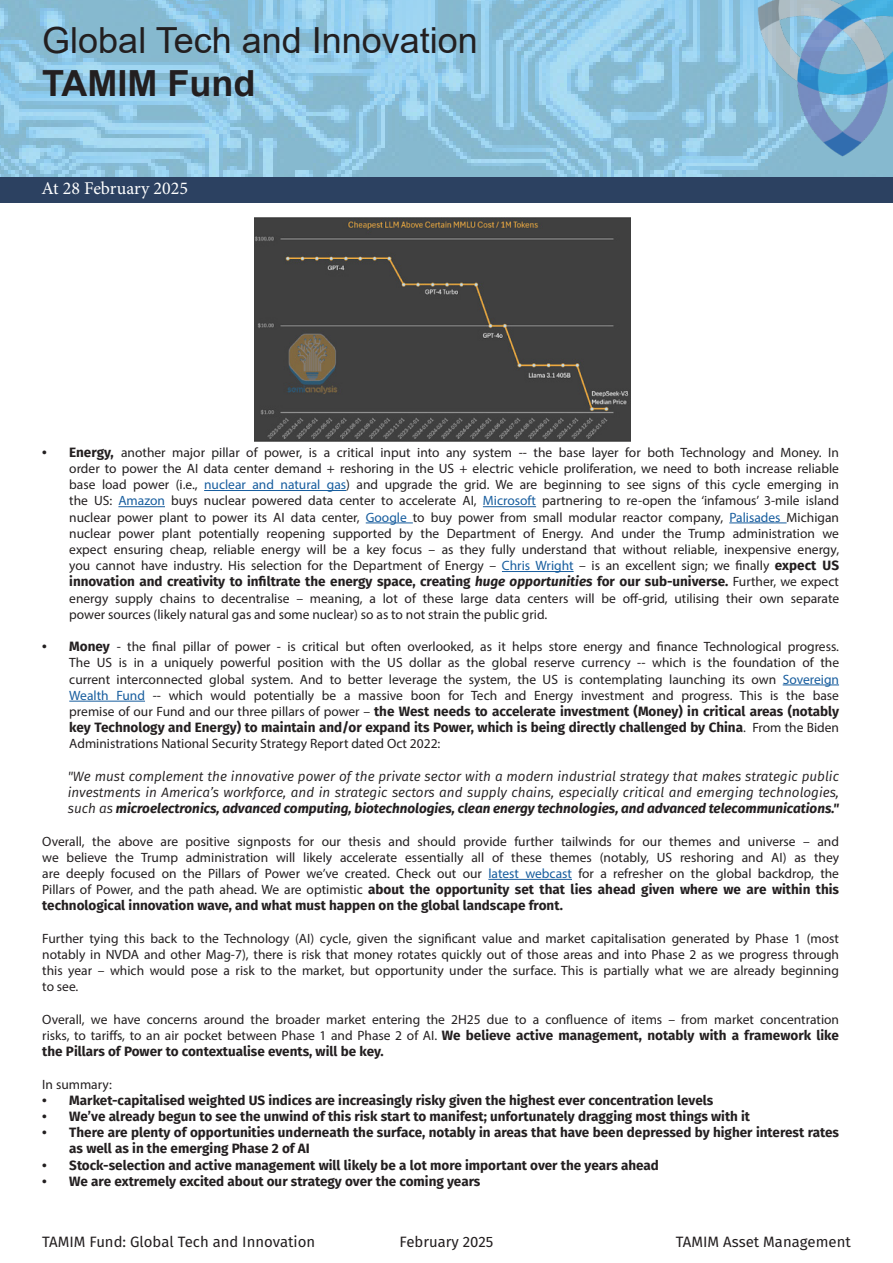
<style>
.page{position:relative;width:893px;height:1263px;background:#fff}
.page>*{position:absolute;margin:0;border:0;box-sizing:border-box;transform-origin:0 0}
.t1{font:36px "Arial";color:#231f20}
.t2{font:700 36px "Arial";color:#231f20}
.t3{font:18px "Minion Pro";color:#fff}
.t4{font:15px "Fira Sans";color:#231f20}
.t5{font:13.5px/16.2px "Myriad Pro";color:#231f20;text-align:justify}
.t6{font:700 13.5px/16.2px "Fira Sans";color:#231f20}
.t7{font:italic 13.5px/16.2px "Fira Sans";color:#231f20;text-align:justify}
.s1{font-family:"Fira Sans";font-weight:700}
.s2{color:#175d9e}
.s3{font-family:"Fira Sans";font-weight:700;font-style:italic}
.s4{font-weight:700}
</style>
<div class="page">
<img style="left:0;top:0;width:893px;height:202px">
<div style="left:0;top:177px;width:892px;height:26px;background:#2c4161"></div>
<img style="left:725px;top:0;width:168px;height:177px">
<hr style="left:204px;top:490px;width:142px;height:1px;background:#175d9e">
<hr style="left:118px;top:506px;width:47px;height:1px;background:#175d9e">
<hr style="left:483px;top:506px;width:53px;height:1px;background:#175d9e">
<hr style="left:366px;top:523px;width:47px;height:1px;background:#175d9e">
<hr style="left:729px;top:523px;width:58px;height:1px;background:#175d9e">
<hr style="left:502px;top:571px;width:72px;height:1px;background:#175d9e">
<hr style="left:783px;top:685px;width:56px;height:1px;background:#175d9e">
<hr style="left:69px;top:701px;width:76px;height:1px;background:#175d9e">
<hr style="left:488px;top:879px;width:84px;height:1px;background:#175d9e">
<img style="left:255px;top:217px;width:375px;height:224px">
<p class="t1" style="left:42px;top:16px;width:437px">Global Tech and Innovation</p>
<p class="t2" style="left:42px;top:58px;width:215px">TAMIM Fund</p>
<p class="t3" style="left:42px;top:177px;width:148px">At 28 February 2025</p>
<p class="t5" style="left:69px;top:444px;width:771px;text-indent:-27px"><span class="s1">• Energy,</span> another major pillar of power, is a critical input into any system -- the base layer for both Technology and Money. In order to power the AI data center demand + reshoring in the US + electric vehicle proliferation, we need to both increase reliable base load power (i.e., <span class="s2">nuclear and natural gas</span>) and upgrade the grid. We are beginning to see signs of this cycle emerging in the US: <span class="s2">Amazon</span> buys nuclear powered data center to accelerate AI, <span class="s2">Microsoft</span> partnering to re-open the ‘infamous’ 3-mile island nuclear power plant to power its AI data center, <span class="s2">Google</span> to buy power from small modular reactor company, <span class="s2">Palisades</span> Michigan nuclear power plant potentially reopening supported by the Department of Energy. And under the Trump administration we expect ensuring cheap, reliable energy will be a key focus – as they fully understand that without reliable, inexpensive energy, you cannot have industry. His selection for the Department of Energy – <span class="s2">Chris Wright</span> – is an excellent sign; we finally <span class="s1">expect US innovation and creativity to infiltrate the energy space, creating</span> <span class="s3">huge opportunities</span> <span class="s1">for our sub-universe.</span> Further, we expect energy supply chains to decentralise – meaning, a lot of these large data centers will be off-grid, utilising their own separate power sources (likely natural gas and some nuclear) so as to not strain the public grid.</p>
<p class="t5" style="left:69px;top:638px;width:771px;text-indent:-27px"><span class="s1">• Money</span> - the final pillar of power - is critical but often overlooked, as it helps store energy and finance Technological progress.<br>The US is in a uniquely powerful position with the US dollar as the global reserve currency -- which is the foundation of the current interconnected global system. And to better leverage the system, the US is contemplating launching its own <span class="s2">Sovereign Wealth Fund</span> -- which would potentially be a massive boon for Tech and Energy investment and progress. This is the base premise of our Fund and our three pillars of power – <span class="s1">the West needs to accelerate investment (Money) in critical areas (notably key Technology and Energy) to maintain and/or expand its Power, which is being directly challenged by China</span>. From the Biden Administrations National Security Strategy Report dated Oct 2022:</p>
<p class="t7" style="left:68px;top:768px;width:773px">"We must complement the innovative power of the private sector with a modern industrial strategy that makes strategic public investments in America’s workforce, and in strategic sectors and supply chains, especially critical and emerging technologies, such as <span class="s4">microelectronics, advanced computing, biotechnologies, clean energy technologies, and advanced telecommunications."</span></p>
<p class="t5" style="left:42px;top:833px;width:798px">Overall, the above are positive signposts for our thesis and should provide further tailwinds for our themes and universe – and we believe the Trump administration will likely accelerate essentially all of these themes (notably, US reshoring and AI) as they are deeply focused on the Pillars of Power we’ve created. Check out our <span class="s2">latest webcast</span> for a refresher on the global backdrop, the Pillars of Power, and the path ahead. We are optimistic <span class="s1">about the opportunity set that lies ahead given where we are within this technological innovation wave, and what must happen on the global landscape front.</span></p>
<p class="t5" style="left:42px;top:930px;width:798px">Further tying this back to the Technology (AI) cycle, given the significant value and market capitalisation generated by Phase 1 (most notably in NVDA and other Mag-7), there is risk that money rotates quickly out of those areas and into Phase 2 as we progress through this year – which would pose a risk to the market, but opportunity under the surface. This is partially what we are already beginning to see.</p>
<p class="t5" style="left:42px;top:1011px;width:798px">Overall, we have concerns around the broader market entering the 2H25 due to a confluence of items – from market concentration risks, to tariffs, to an air pocket between Phase 1 and Phase 2 of AI. <span class="s1">We believe active management, notably with a framework like the Pillars of Power to contextualise events, will be key.</span></p>
<p class="t5" style="left:42px;top:1076px;width:71px">In summary:</p>
<p class="t6" style="left:42px;top:1091px;width:673px">• Market-capitalised weighted US indices are increasingly risky given the highest ever concentration levels</p>
<p class="t6" style="left:42px;top:1107px;width:709px">• We’ve already begun to see the unwind of this risk start to manifest; unfortunately dragging most things with it</p>
<p class="t6" style="left:69px;top:1123px;width:771px;text-indent:-27px">• There are plenty of opportunities underneath the surface, notably in areas that have been depressed by higher interest rates as well as in the emerging Phase 2 of AI</p>
<p class="t6" style="left:42px;top:1156px;width:618px">• Stock-selection and active management will likely be a lot more important over the years ahead</p>
<p class="t6" style="left:42px;top:1172px;width:440px">• We are extremely excited about our strategy over the coming years</p>
<p class="t4" style="left:42px;top:1230px;width:274px">TAMIM Fund: Global Tech and Innovation</p>
<p class="t4" style="left:400px;top:1230px;width:95px">February 2025</p>
<p class="t4" style="left:676px;top:1230px;width:176px">TAMIM Asset Management</p>
</div>
